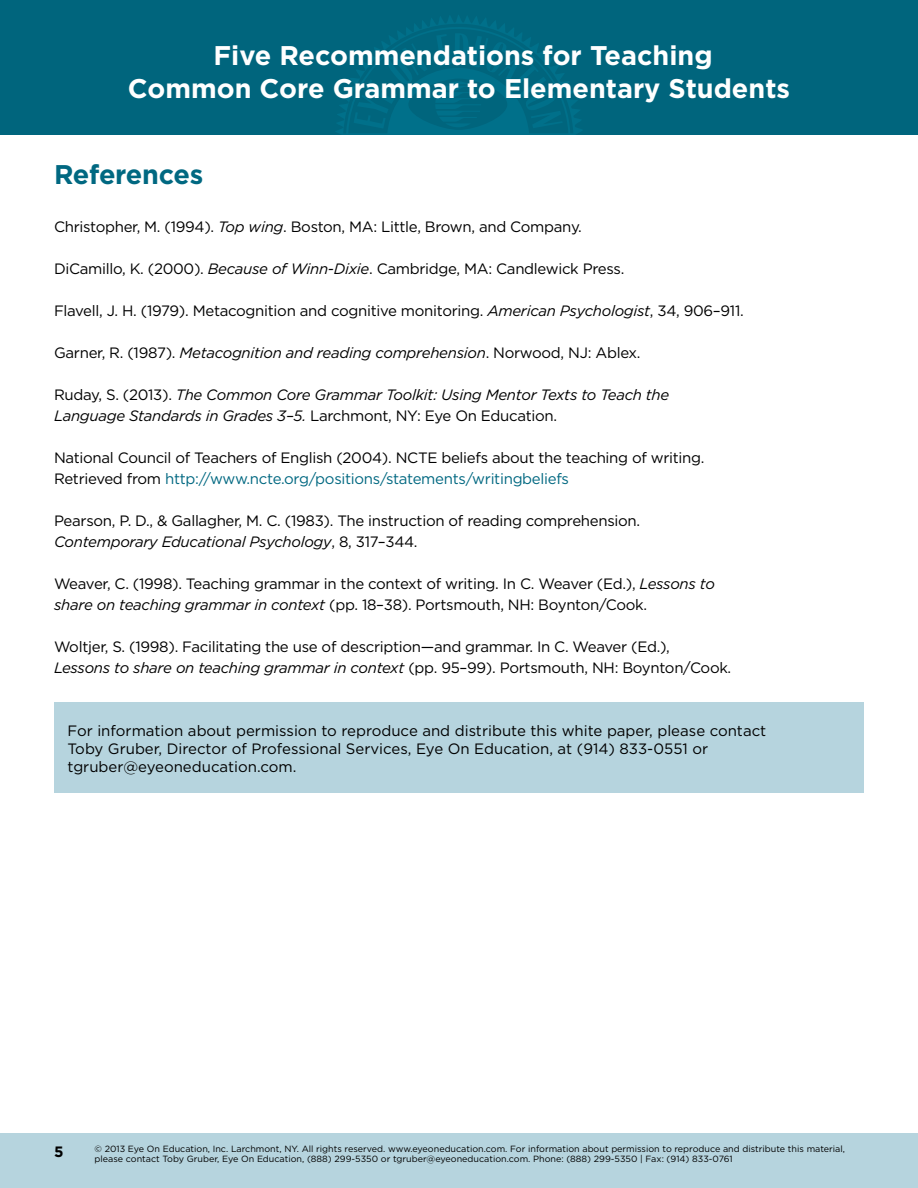
<style>
.page{position:relative;width:918px;height:1188px;background:#fff}
.page>*{position:absolute;margin:0;border:0;box-sizing:border-box;transform-origin:0 0}
.t1{font:700 27px/32.4px "Gotham HTF";color:#fff;text-align:center}
.t2{font:700 27px "Gotham HTF";letter-spacing:-.01em;color:#006881}
.t3{font:15px/21px "Gotham HTF";letter-spacing:-.02em;color:#000}
.t4{font:italic 15px/21px "Gotham HTF";letter-spacing:-.02em;color:#000}
.t5{font:15px/18px "Gotham HTF";color:#000}
.t6{font:700 15px "Gotham HTF";color:#000}
.t7{font:9px/10.8px "Gotham HTF";color:#000}
.s1{font-style:italic}
.s2{font-style:normal}
.s3{color:#006881}
</style>
<div class="page">
<div style="left:0;top:0;width:918px;height:135px;background:#00657d"></div>
<svg style="left:336px;top:15px;width:246px;height:120px"></svg>
<div style="left:0;top:1134px;width:918px;height:54px;background:#b6d4de"></div>
<div style="left:54px;top:702px;width:810px;height:91px;background:#b6d4de"></div>
<h1 class="t1" style="left:128px;top:39px;width:664px">Five Recommendations for Teaching<br>Common Core Grammar to Elementary Students</h1>
<h1 class="t2" style="left:54px;top:159px;width:151px">References</h1>
<p class="t3" style="left:54px;top:216px;width:529px">Christopher, M. (1994). <span class="s1">Top wing</span>. Boston, MA: Little, Brown, and Company.</p>
<p class="t3" style="left:54px;top:258px;width:572px">DiCamillo, K. (2000). <span class="s1">Because of Winn-Dixie</span>. Cambridge, MA: Candlewick Press.</p>
<p class="t3" style="left:54px;top:300px;width:691px">Flavell, J. H. (1979). Metacognition and cognitive monitoring. <span class="s1">American Psychologist</span>, 34, 906–911.</p>
<p class="t4" style="left:54px;top:342px;width:588px"><span class="s2">Garner, R. (1987).</span> Metacognition and reading comprehension<span class="s2">. Norwood, NJ: Ablex.</span></p>
<p class="t4" style="left:54px;top:384px;width:617px"><span class="s2">Ruday, S. (2013).</span> The Common Core Grammar Toolkit: Using Mentor Texts to Teach the<br>Language Standards in Grades 3–5. <span class="s2">Larchmont, NY: Eye On Education.</span></p>
<p class="t3" style="left:54px;top:447px;width:652px">National Council of Teachers of English (2004). NCTE beliefs about the teaching of writing.<br>Retrieved from <span class="s3">http://www.ncte.org/positions/statements/writingbeliefs</span></p>
<p class="t3" style="left:54px;top:510px;width:588px">Pearson, P. D., &amp; Gallagher, M. C. (1983). The instruction of reading comprehension.<br><span class="s1">Contemporary Educational Psychology</span>, 8, 317–344.</p>
<p class="t3" style="left:54px;top:573px;width:662px">Weaver, C. (1998). Teaching grammar in the context of writing. In C. Weaver (Ed.), <span class="s1">Lessons to share on teaching grammar in context</span> (pp. 18–38). Portsmouth, NH: Boynton/Cook.</p>
<p class="t3" style="left:54px;top:636px;width:679px">Woltjer, S. (1998). Facilitating the use of description—and grammar. In C. Weaver (Ed.),<br><span class="s1">Lessons to share on teaching grammar in context</span> (pp. 95–99). Portsmouth, NH: Boynton/Cook.</p>
<p class="t5" style="left:68px;top:721px;width:700px">For information about permission to reproduce and distribute this white paper, please contact<br>Toby Gruber, Director of Professional Services, Eye On Education, at (914) 833-0551 or tgruber@eyeoneducation.com.</p>
<p class="t6" style="left:54px;top:1143px;width:11px">5</p>
<p class="t7" style="left:94px;top:1143px;width:752px">© 2013 Eye On Education, Inc. Larchmont, NY. All rights reserved. www.eyeoneducation.com. For information about permission to reproduce and distribute this material, please contact Toby Gruber, Eye On Education, (888) 299-5350 or tgruber@eyeoneducation.com. Phone: (888) 299-5350 | Fax: (914) 833-0761</p>
</div>
